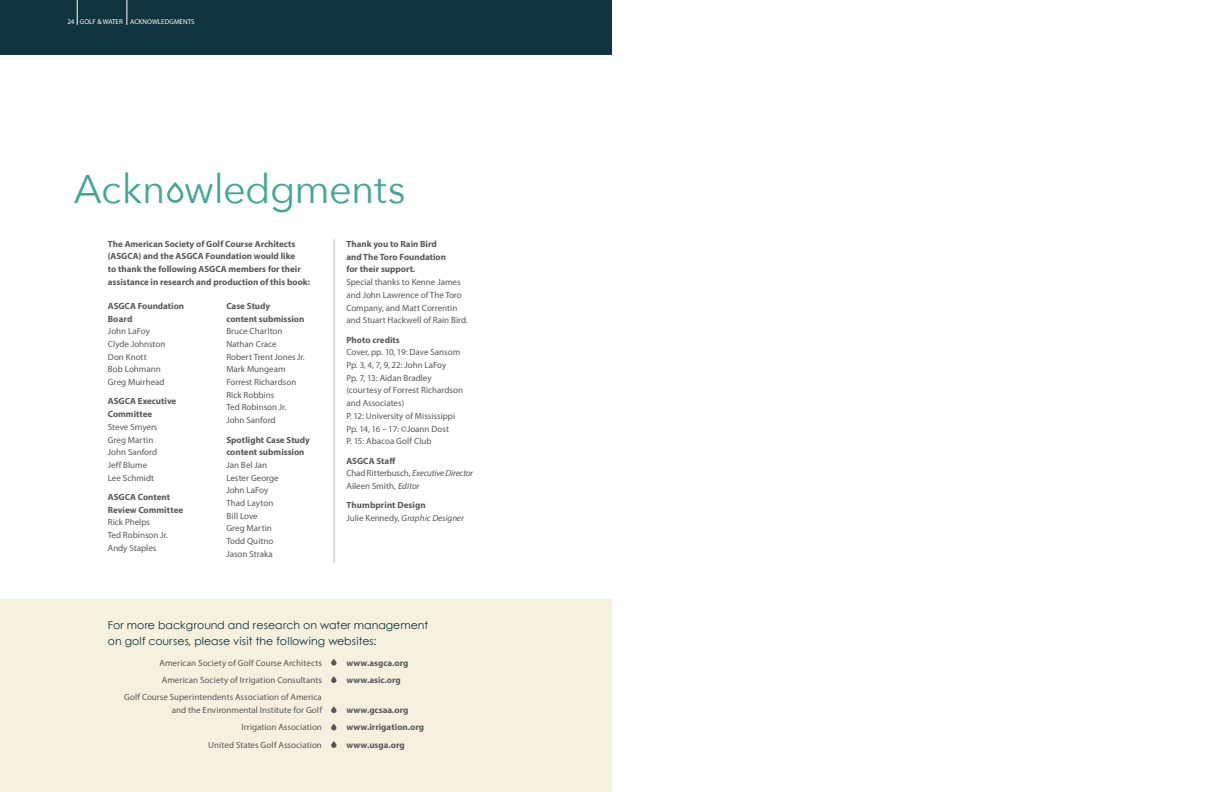
<style>
.page{position:relative;width:1224px;height:792px;background:#fff}
.page>*{position:absolute;margin:0;border:0;box-sizing:border-box;transform-origin:0 0}
.t1{font:40px "Avenir Next";letter-spacing:-.02em;color:#43a595}
.t2{font:11px/16px "Century Gothic";color:#0f343d}
.t3{font:9px/12.7px "Myriad Pro";color:#57585a}
.t4{font:700 9px/12.7px "Myriad Pro";color:#57585a}
.t5{font:7px "Myriad Pro";color:#fff}
.s1{font-weight:700}
.s2{font-style:italic}
.s3{font-weight:400}
.s4{font-weight:400;font-style:italic}
</style>
<div class="page">
<div style="left:0;top:0;width:612px;height:55px;background:#0f343d"></div>
<svg style="left:77px;top:0;width:1px;height:25px"></svg>
<svg style="left:127px;top:0;width:1px;height:25px"></svg>
<div style="left:0;top:599px;width:612px;height:193px;background:#f6f0df"></div>
<div style="left:167px;top:183px;width:16px;height:20px;border:3px solid #43a595;border-radius:7px"></div>
<svg style="left:331px;top:659px;width:6px;height:7px"></svg>
<svg style="left:331px;top:676px;width:6px;height:7px"></svg>
<svg style="left:331px;top:706px;width:6px;height:7px"></svg>
<svg style="left:331px;top:724px;width:6px;height:6px"></svg>
<svg style="left:331px;top:741px;width:6px;height:7px"></svg>
<hr style="left:334px;top:239px;width:1px;height:324px;background:#bcbdc0">
<p class="t5" style="left:67px;top:18px;width:129px">24 GOLF &amp; WATER ACKNOWLEDGMENTS</p>
<h1 class="t1" style="left:74px;top:155px;width:333px">Ackn wledgments</h1>
<p class="t4" style="left:108px;top:237px;width:204px">The American Society of Golf Course Architects (ASGCA) and the ASGCA Foundation would like<br>to thank the following ASGCA members for their assistance in research and production of this book:</p>
<p class="t4" style="left:346px;top:237px;width:101px">Thank you to Rain Bird and The Toro Foundation for their support.</p>
<p class="t3" style="left:346px;top:276px;width:123px">Special thanks to Kenne James and John Lawrence of The Toro<br>Company, and Matt Correntin and Stuart Hackwell of Rain Bird.</p>
<p class="t4" style="left:346px;top:333px;width:55px">Photo credits</p>
<p class="t3" style="left:346px;top:346px;width:118px">Cover, pp. 10, 19: Dave Sansom<br>Pp. 3, 4, 7, 9, 22: John LaFoy<br>Pp. 7, 13: Aidan Bradley (courtesy of Forrest Richardson and Associates)<br>P. 12: University of Mississippi<br>Pp. 14, 16 – 17: ©Joann Dost<br>P. 15: Abacoa Golf Club</p>
<p class="t3" style="left:346px;top:454px;width:128px"><span class="s1">ASGCA Staff<br></span>Chad Ritterbusch, <span class="s2">Executive Director<br></span>Aileen Smith, <span class="s2">Editor</span></p>
<p class="t4" style="left:346px;top:499px;width:119px">Thumbprint Design<br><span class="s3">Julie Kennedy,</span> <span class="s4">Graphic Designer</span></p>
<p class="t4" style="left:226px;top:299px;width:80px">Case Study<br>content submission</p>
<p class="t3" style="left:226px;top:325px;width:80px">Bruce Charlton<br>Nathan Crace<br>Robert Trent Jones Jr.<br>Mark Mungeam<br>Forrest Richardson<br>Rick Robbins<br>Ted Robinson Jr.<br>John Sanford</p>
<p class="t4" style="left:226px;top:433px;width:85px">Spotlight Case Study content submission</p>
<p class="t3" style="left:226px;top:459px;width:54px">Jan Bel Jan<br>Lester George<br>John LaFoy<br>Thad Layton<br>Bill Love<br>Greg Martin<br>Todd Quitno<br>Jason Straka</p>
<p class="t4" style="left:108px;top:299px;width:78px">ASGCA Foundation<br>Board</p>
<p class="t3" style="left:108px;top:325px;width:59px">John LaFoy<br>Clyde Johnston<br>Don Knott<br>Bob Lohmann<br>Greg Muirhead</p>
<p class="t4" style="left:108px;top:395px;width:70px">ASGCA Executive<br>Committee</p>
<p class="t3" style="left:108px;top:421px;width:51px">Steve Smyers<br>Greg Martin<br>John Sanford<br>Jeff Blume<br>Lee Schmidt</p>
<p class="t4" style="left:108px;top:490px;width:77px">ASGCA Content<br>Review Committee</p>
<p class="t3" style="left:108px;top:516px;width:61px">Rick Phelps<br>Ted Robinson Jr.<br>Andy Staples</p>
<p class="t2" style="left:108px;top:617px;width:322px">For more background and research on water management on golf courses, please visit the following websites:</p>
<p class="t3" style="left:124px;top:654px;width:199px;line-height:17.4px;text-align:right">American Society of Golf Course Architects<br>American Society of Irrigation Consultants<br>Golf Course Superintendents Association of America</p>
<p class="t3" style="left:172px;top:702px;width:152px;line-height:17.4px;text-align:right">and the Environmental Institute for Golf<br>Irrigation Association<br>United States Golf Association</p>
<p class="t4" style="left:347px;top:654px;width:63px;line-height:17.4px">www.asgca.org www.asic.org</p>
<p class="t4" style="left:347px;top:701px;width:79px;line-height:17.4px">www.gcsaa.org www.irrigation.org www.usga.org</p>
</div>
